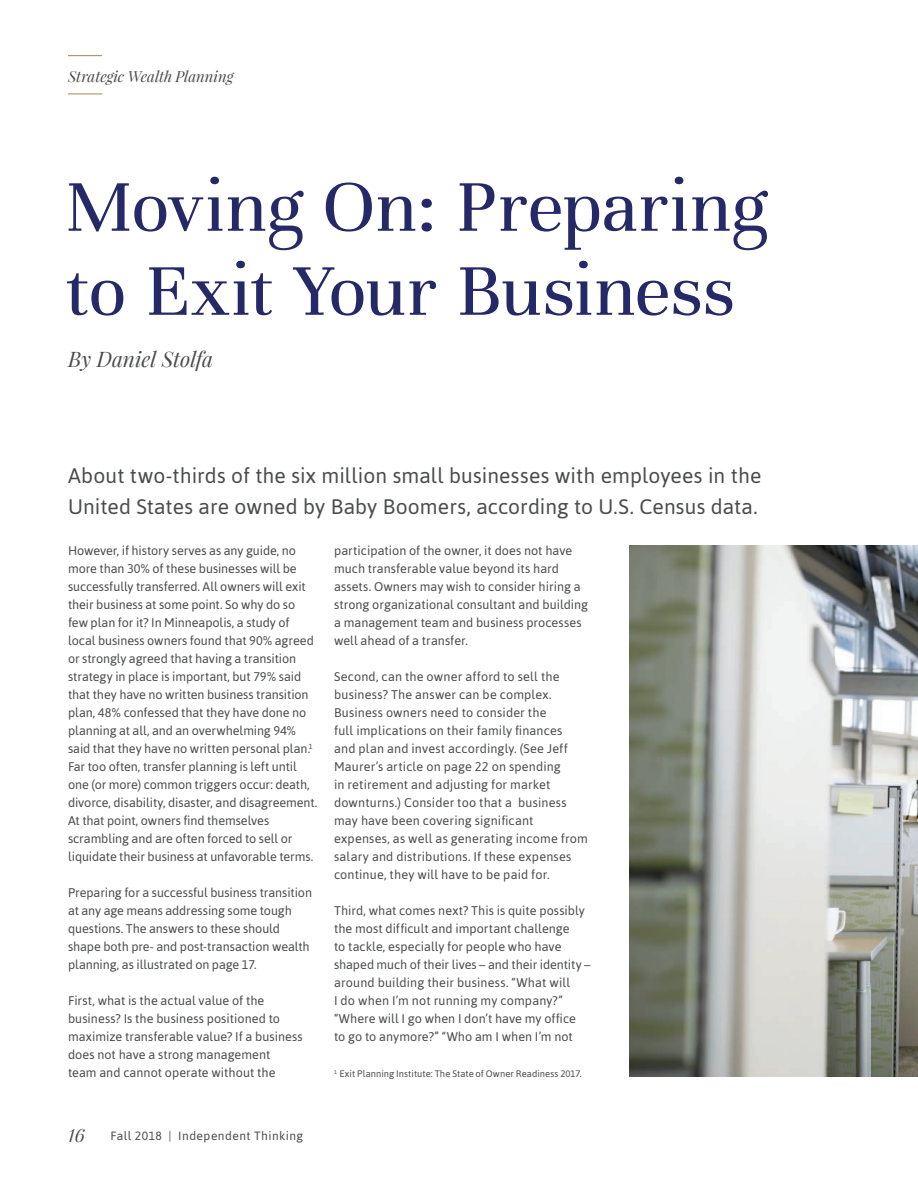
<style>
.page{position:relative;width:918px;height:1188px;background:#fff}
.page>*{position:absolute;margin:0;border:0;box-sizing:border-box;transform-origin:0 0}
.Headline{font:79.5px/84px "Unna";letter-spacing:-.005em;color:#262967}
.Intro_-_CEO{font:21px/31.5px "Asap";letter-spacing:.005em;color:#4b4c4d}
.Top_author{font:italic 21px "Playfair Display";color:#4b4c4d}
.t1{font:italic 18px "Playfair Display";color:#4b4c4d}
.Eyebrow{font:italic 15px "Playfair Display";letter-spacing:-.005em;color:#4b4c4d}
.Body{font:12.6px/18px "Asap";color:#4b4c4d}
.t2{font:12px "Asap";letter-spacing:.04em;color:#4b4c4d}
.Body-2{font:9.45px "Asap";letter-spacing:.005em;color:#4b4c4d}
</style>
<div class="page">
<hr style="left:68px;top:55px;width:34px;height:1px;background:#a18658">
<hr style="left:68px;top:94px;width:34px;height:1px;background:#a18658">
<img style="left:630px;top:545px;width:288px;height:532px">
<p class="Eyebrow" style="left:68px;top:66px;width:167px">Strategic Wealth Planning</p>
<p class="Headline" style="left:65px;top:165px;width:704px">Moving On: Preparing to Exit Your Business</p>
<p class="Top_author" style="left:68px;top:345px;width:146px">By Daniel Stolfa</p>
<p class="Intro_-_CEO" style="left:68px;top:459px;width:695px">About two-thirds of the six million small businesses with employees in the<br>United States are owned by Baby Boomers, according to U.S. Census data.</p>
<p class="Body" style="left:68px;top:541px;width:251px">However, if history serves as any guide, no more than 30% of these businesses will be successfully transferred. All owners will exit their business at some point. So why do so few plan for it? In Minneapolis, a study of local business owners found that 90% agreed or strongly agreed that having a transition strategy in place is important, but 79% said that they have no written business transition plan, 48% confessed that they have done no planning at all, and an overwhelming 94% said that they have no written personal plan.<sup>1<br></sup>Far too often, transfer planning is left until one (or more) common triggers occur: death, divorce, disability, disaster, and disagreement.<br>At that point, owners find themselves scrambling and are often forced to sell or liquidate their business at unfavorable terms.</p>
<p class="Body" style="left:68px;top:883px;width:246px">Preparing for a successful business transition at any age means addressing some tough questions. The answers to these should shape both pre- and post-transaction wealth planning, as illustrated on page 17.</p>
<p class="Body" style="left:68px;top:991px;width:236px">First, what is the actual value of the business? Is the business positioned to maximize transferable value? If a business does not have a strong management<br>team and cannot operate without the</p>
<p class="Body" style="left:334px;top:541px;width:256px">participation of the owner, it does not have much transferable value beyond its hard assets. Owners may wish to consider hiring a strong organizational consultant and building a management team and business processes well ahead of a transfer.</p>
<p class="Body" style="left:334px;top:667px;width:255px">Second, can the owner afford to sell the business? The answer can be complex.<br>Business owners need to consider the<br>full implications on their family finances<br>and plan and invest accordingly. (See Jeff Maurer’s article on page 22 on spending<br>in retirement and adjusting for market downturns.) Consider too that a business may have been covering significant expenses, as well as generating income from salary and distributions. If these expenses continue, they will have to be paid for.</p>
<p class="Body" style="left:334px;top:901px;width:258px">Third, what comes next? This is quite possibly the most difficult and important challenge<br>to tackle, especially for people who have shaped much of their lives – and their identity – around building their business. “What will<br>I do when I’m not running my company?” “Where will I go when I don’t have my office<br>to go to anymore?” “Who am I when I’m not</p>
<p class="Body-2" style="left:334px;top:1068px;width:249px"><sup>1</sup> Exit Planning Institute: The State of Owner Readiness 2017.</p>
<h3 class="t1" style="left:68px;top:1123px;width:19px">16</h3>
<p class="t2" style="left:111px;top:1128px;width:194px">Fall 2018 | Independent Thinking</p>
</div>
